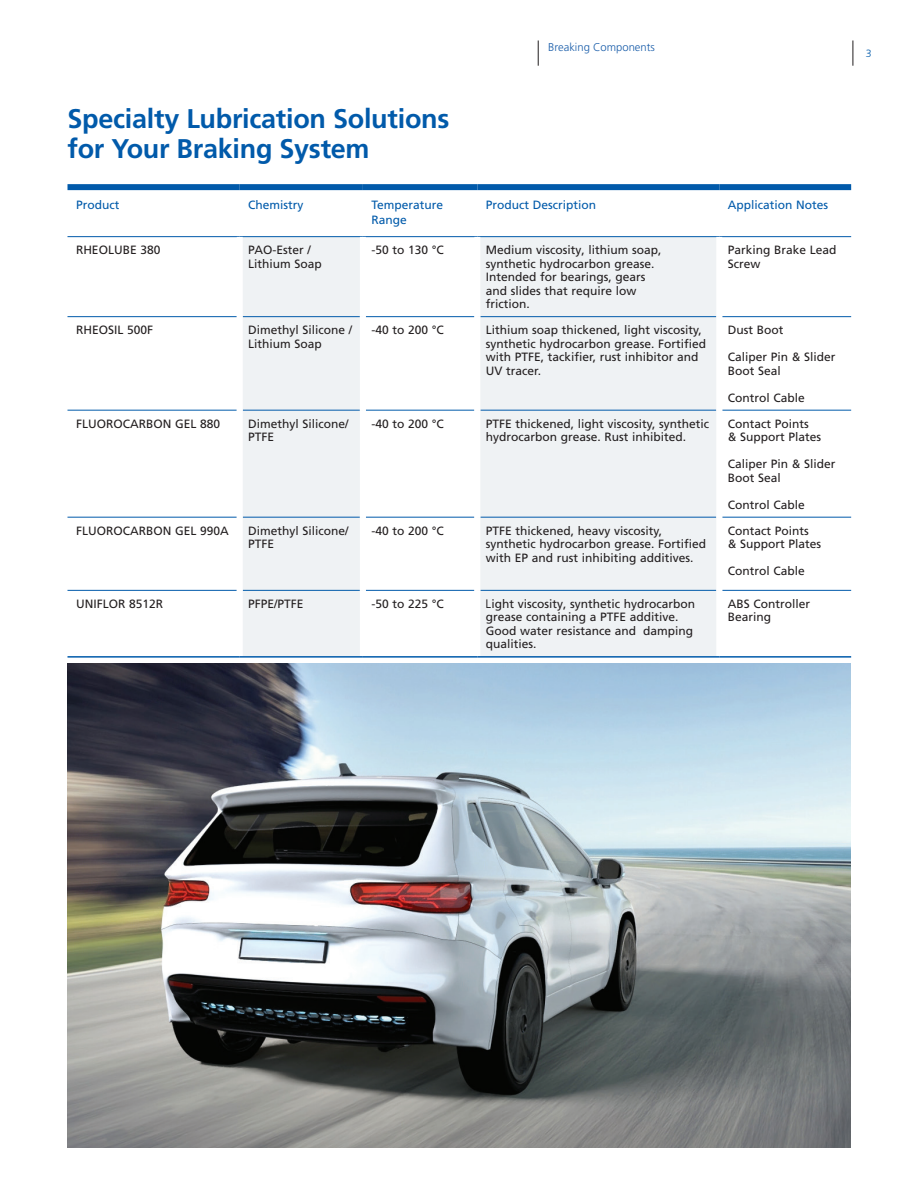
<style>
.page{position:relative;width:918px;height:1188px;background:#fff}
.page>*{position:absolute;margin:0;border:0;box-sizing:border-box;transform-origin:0 0}
.t1{font:700 27px/30px "Frutiger LT Std";letter-spacing:-.01em;color:#015aaa}
.t2{font:12px/13.5px "Frutiger LT Std";color:#231f20}
.t3{font:12px/15px "Frutiger LT Std";color:#015aaa}
.t4{font:300 11.25px "Frutiger LT Std";color:#185ca9}
.t5{font:300 10.5px "Frutiger LT Std";color:#015aaa}
.s1{font-family:"Arial Narrow"}
</style>
<div class="page">
<img style="left:68px;top:663px;width:782px;height:485px">
<svg style="left:538px;top:40px;width:1px;height:26px"></svg>
<svg style="left:853px;top:40px;width:1px;height:26px"></svg>
<svg style="left:243px;top:237px;width:473px;height:419px;fill:#eff2f4"></svg>
<hr style="left:68px;top:236px;width:172px;height:1px;background:#015aaa">
<hr style="left:240px;top:236px;width:123px;height:1px;background:#015aaa">
<hr style="left:363px;top:236px;width:114px;height:1px;background:#015aaa">
<hr style="left:477px;top:236px;width:242px;height:1px;background:#015aaa">
<hr style="left:719px;top:236px;width:132px;height:1px;background:#015aaa">
<hr style="left:68px;top:316px;width:169px;height:1px;background:#015aaa">
<hr style="left:243px;top:316px;width:117px;height:1px;background:#015aaa">
<hr style="left:366px;top:316px;width:108px;height:1px;background:#015aaa">
<hr style="left:480px;top:316px;width:236px;height:1px;background:#015aaa">
<hr style="left:722px;top:316px;width:129px;height:1px;background:#015aaa">
<hr style="left:68px;top:410px;width:169px;height:1px;background:#015aaa">
<hr style="left:243px;top:410px;width:117px;height:1px;background:#015aaa">
<hr style="left:366px;top:410px;width:108px;height:1px;background:#015aaa">
<hr style="left:480px;top:410px;width:236px;height:1px;background:#015aaa">
<hr style="left:722px;top:410px;width:129px;height:1px;background:#015aaa">
<hr style="left:68px;top:517px;width:169px;height:1px;background:#015aaa">
<hr style="left:243px;top:517px;width:117px;height:1px;background:#015aaa">
<hr style="left:366px;top:517px;width:108px;height:1px;background:#015aaa">
<hr style="left:480px;top:517px;width:236px;height:1px;background:#015aaa">
<hr style="left:722px;top:517px;width:129px;height:1px;background:#015aaa">
<hr style="left:68px;top:590px;width:169px;height:1px;background:#015aaa">
<hr style="left:243px;top:590px;width:117px;height:1px;background:#015aaa">
<hr style="left:366px;top:590px;width:108px;height:1px;background:#015aaa">
<hr style="left:480px;top:590px;width:236px;height:1px;background:#015aaa">
<hr style="left:722px;top:590px;width:129px;height:1px;background:#015aaa">
<div style="left:68px;top:184px;width:172px;height:6px;background:#015aaa"></div>
<div style="left:240px;top:184px;width:123px;height:6px;background:#015aaa"></div>
<div style="left:363px;top:184px;width:114px;height:6px;background:#015aaa"></div>
<div style="left:477px;top:184px;width:242px;height:6px;background:#015aaa"></div>
<div style="left:719px;top:184px;width:132px;height:6px;background:#015aaa"></div>
<div style="left:360px;top:237px;width:6px;height:80px;background:#fff"></div>
<div style="left:474px;top:237px;width:6px;height:80px;background:#fff"></div>
<div style="left:360px;top:317px;width:6px;height:93px;background:#fff"></div>
<div style="left:474px;top:317px;width:6px;height:93px;background:#fff"></div>
<div style="left:360px;top:410px;width:6px;height:107px;background:#fff"></div>
<div style="left:474px;top:410px;width:6px;height:107px;background:#fff"></div>
<div style="left:360px;top:517px;width:6px;height:73px;background:#fff"></div>
<div style="left:474px;top:517px;width:6px;height:73px;background:#fff"></div>
<div style="left:360px;top:590px;width:6px;height:66px;background:#fff"></div>
<div style="left:474px;top:590px;width:6px;height:66px;background:#fff"></div>
<hr style="left:68px;top:656px;width:172px;height:2px;background:#015aaa">
<hr style="left:240px;top:656px;width:123px;height:2px;background:#015aaa">
<hr style="left:363px;top:656px;width:114px;height:2px;background:#015aaa">
<hr style="left:477px;top:656px;width:242px;height:2px;background:#015aaa">
<hr style="left:719px;top:656px;width:132px;height:2px;background:#015aaa">
<h1 class="t1" style="left:68px;top:104px;width:383px">Specialty Lubrication Solutions for Your Braking System</h1>
<p class="t4" style="left:548px;top:41px;width:108px">Breaking Components</p>
<p class="t5" style="left:866px;top:47px;width:7px">3</p>
<p class="t3" style="left:76px;top:197px;width:45px">Product</p>
<p class="t3" style="left:248px;top:197px;width:57px">Chemistry</p>
<p class="t3" style="left:371px;top:197px;width:73px">Temperature<br>Range</p>
<p class="t3" style="left:486px;top:197px;width:112px">Product Description</p>
<p class="t3" style="left:728px;top:197px;width:102px">Application Notes</p>
<p class="t2" style="left:76px;top:243px;width:86px">RHEOLUBE 380</p>
<p class="t2" style="left:248px;top:243px;width:75px">PAO-Ester /<br>Lithium Soap</p>
<p class="t2" style="left:371px;top:243px;width:74px">-50 to 130 °C</p>
<p class="t2" style="left:486px;top:243px;width:177px">Medium viscosity, lithium soap, synthetic hydrocarbon grease.<br>Intended for bearings, gears and slides that require low friction.</p>
<p class="t2" style="left:728px;top:243px;width:110px">Parking Brake Lead<br>Screw</p>
<p class="t2" style="left:76px;top:323px;width:79px">RHEOSIL 500F</p>
<p class="t2" style="left:248px;top:323px;width:106px">Dimethyl Silicone /<br>Lithium Soap</p>
<p class="t2" style="left:371px;top:323px;width:74px">-40 to 200 °C</p>
<p class="t2" style="left:486px;top:323px;width:222px">Lithium soap thickened, light viscosity, synthetic hydrocarbon grease. Fortified with PTFE, tackifier, rust inhibitor and UV tracer.</p>
<p class="t2" style="left:728px;top:323px;width:57px">Dust Boot</p>
<p class="t2" style="left:728px;top:350px;width:109px">Caliper Pin &amp; Slider<br>Boot Seal</p>
<p class="t2" style="left:728px;top:391px;width:79px">Control Cable</p>
<p class="t2" style="left:76px;top:417px;width:146px">FLUOROCARBON GEL 880</p>
<p class="t2" style="left:248px;top:417px;width:102px">Dimethyl Silicone/<br>PTFE</p>
<p class="t2" style="left:371px;top:417px;width:74px">-40 to 200 °C</p>
<p class="t2" style="left:486px;top:417px;width:225px">PTFE thickened, light viscosity, synthetic hydrocarbon grease. Rust inhibited.</p>
<p class="t2" style="left:728px;top:417px;width:95px">Contact Points<br>&amp; Support Plates</p>
<p class="t2" style="left:728px;top:457px;width:109px">Caliper Pin &amp; Slider<br>Boot Seal</p>
<p class="t2" style="left:728px;top:498px;width:79px">Control Cable</p>
<p class="t2" style="left:76px;top:524px;width:154px">FLUOROCARBON GEL 990A</p>
<p class="t2" style="left:248px;top:524px;width:102px">Dimethyl Silicone/<br>PTFE</p>
<p class="t2" style="left:371px;top:524px;width:74px">-40 to 200 °C</p>
<p class="t2" style="left:486px;top:524px;width:222px">PTFE thickened, heavy viscosity, synthetic hydrocarbon grease. Fortified with EP and rust inhibiting additives.</p>
<p class="t2" style="left:728px;top:524px;width:95px">Contact Points<br>&amp; Support Plates</p>
<p class="t2" style="left:728px;top:564px;width:79px">Control Cable</p>
<p class="t2" style="left:76px;top:597px;width:89px">UNIFLOR 8512R</p>
<p class="t2" style="left:248px;top:597px;width:57px">PFPE/PTFE</p>
<p class="t2" style="left:371px;top:597px;width:74px">-50 to 225 °C</p>
<p class="t2" style="left:486px;top:598px;width:211px"><span class="s1">L</span>ight viscosity, synthetic hydrocarbon grease containing a PTFE additive.<br>Good water resistance and damping qualities.</p>
<p class="t2" style="left:728px;top:597px;width:84px">ABS Controller<br>Bearing</p>
</div>
